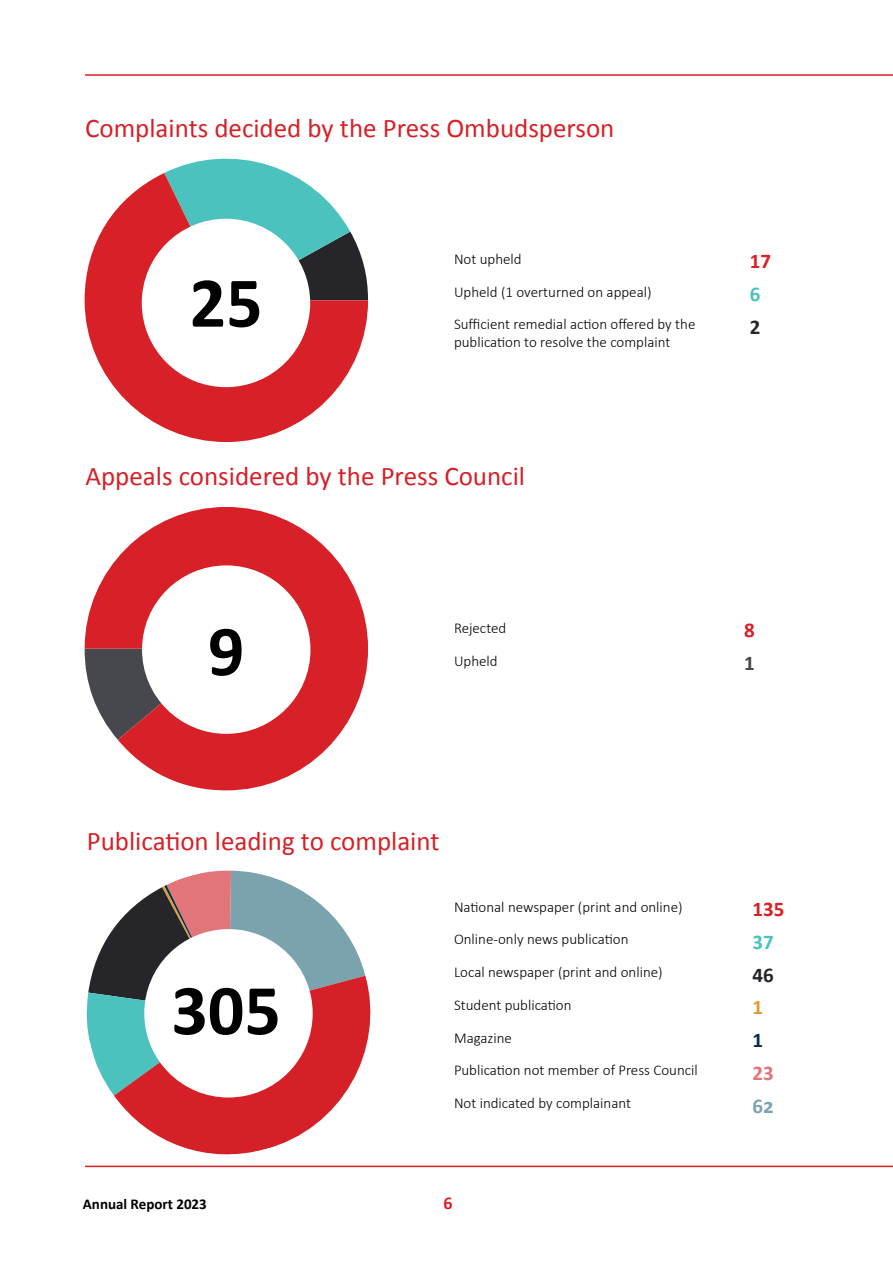
<style>
.page{position:relative;width:893px;height:1263px;background:#fff}
.page>*{position:absolute;margin:0;border:0;box-sizing:border-box;transform-origin:0 0}
.t1{font:700 72px "Calibri";color:#000}
.t2{font:27px "Calibri";color:#d72027}
.t3{font:700 21px "Calibri";color:#d72027}
.t4{font:700 21px "Calibri";color:#4cc2be}
.t5{font:700 21px "Calibri";color:#25252a}
.t6{font:700 21px "Calibri";color:#e2757a}
.t7{font:700 21px "Calibri";color:#7ba3ae}
.t8{font:700 21px "Calibri";color:#47474e}
.t9{font:700 21px "Calibri";color:#de9d34}
.t10{font:700 21px "Calibri";color:#03314c}
.t11{font:700 18px "Calibri";color:#d72027}
.t12{font:300 15px/18px "Calibri";color:#000}
.t13{font:700 15px "Calibri";color:#000}
</style>
<div class="page">
<hr style="left:85px;top:74px;width:808px;height:2px;background:#d72027">
<hr style="left:85px;top:1166px;width:808px;height:1px;background:#d72027">
<svg style="left:164px;top:159px;width:124px;height:14px"></svg>
<svg style="left:85px;top:173px;width:283px;height:269px;fill:#d7252a"></svg>
<div style="left:142px;top:219px;width:168px;height:168px;background:#fff;border-radius:50%"></div>
<svg style="left:85px;top:507px;width:283px;height:283px;fill:#d72027"></svg>
<div style="left:142px;top:565px;width:168px;height:169px;background:#fff;border-radius:50%"></div>
<svg style="left:86px;top:870px;width:279px;height:225px"></svg>
<svg style="left:114px;top:976px;width:257px;height:179px;fill:#d62027"></svg>
<div style="left:144px;top:929px;width:169px;height:168px;background:#fff;border-radius:50%"></div>
<h2 class="t2" style="left:85px;top:110px;width:531px">Complaints decided by the Press Ombudsperson</h2>
<h1 class="t1" style="left:190px;top:252px;width:75px">25</h1>
<p class="t12" style="left:454px;top:250px;width:69px">Not upheld</p>
<h3 class="t3" style="left:750px;top:246px;width:23px">17</h3>
<p class="t12" style="left:454px;top:282px;width:199px">Upheld (1 overturned on appeal)</p>
<h3 class="t4" style="left:750px;top:279px;width:12px">6</h3>
<p class="t12" style="left:454px;top:315px;width:243px">Sufficient remedial action offered by the publication to resolve the complaint</p>
<h3 class="t5" style="left:750px;top:312px;width:12px">2</h3>
<h2 class="t2" style="left:85px;top:458px;width:441px">Appeals considered by the Press Council</h2>
<h1 class="t1" style="left:208px;top:600px;width:38px">9</h1>
<p class="t12" style="left:454px;top:619px;width:54px">Rejected</p>
<h3 class="t3" style="left:744px;top:616px;width:12px">8</h3>
<p class="t12" style="left:454px;top:652px;width:45px">Upheld</p>
<h3 class="t8" style="left:744px;top:648px;width:12px">1</h3>
<h2 class="t2" style="left:87px;top:822px;width:354px">Publication leading to complaint</h2>
<h1 class="t1" style="left:171px;top:959px;width:111px">305</h1>
<p class="t12" style="left:454px;top:897px;width:230px">National newspaper (print and online)</p>
<h3 class="t3" style="left:753px;top:894px;width:33px">135</h3>
<p class="t12" style="left:454px;top:930px;width:176px">Online-only news publication</p>
<h3 class="t4" style="left:753px;top:927px;width:23px">37</h3>
<p class="t12" style="left:454px;top:963px;width:210px">Local newspaper (print and online)</p>
<h3 class="t5" style="left:753px;top:960px;width:23px">46</h3>
<p class="t12" style="left:454px;top:996px;width:119px">Student publication</p>
<h3 class="t9" style="left:753px;top:992px;width:12px">1</h3>
<p class="t12" style="left:454px;top:1028px;width:59px">Magazine</p>
<h3 class="t10" style="left:753px;top:1025px;width:12px">1</h3>
<p class="t12" style="left:454px;top:1061px;width:245px">Publication not member of Press Council</p>
<h3 class="t6" style="left:753px;top:1058px;width:23px">23</h3>
<p class="t12" style="left:454px;top:1094px;width:179px">Not indicated by complainant</p>
<h3 class="t7" style="left:753px;top:1091px;width:23px">62</h3>
<p class="t13" style="left:83px;top:1193px;width:125px">Annual Report 2023</p>
<p class="t11" style="left:443px;top:1190px;width:11px">6</p>
</div>
